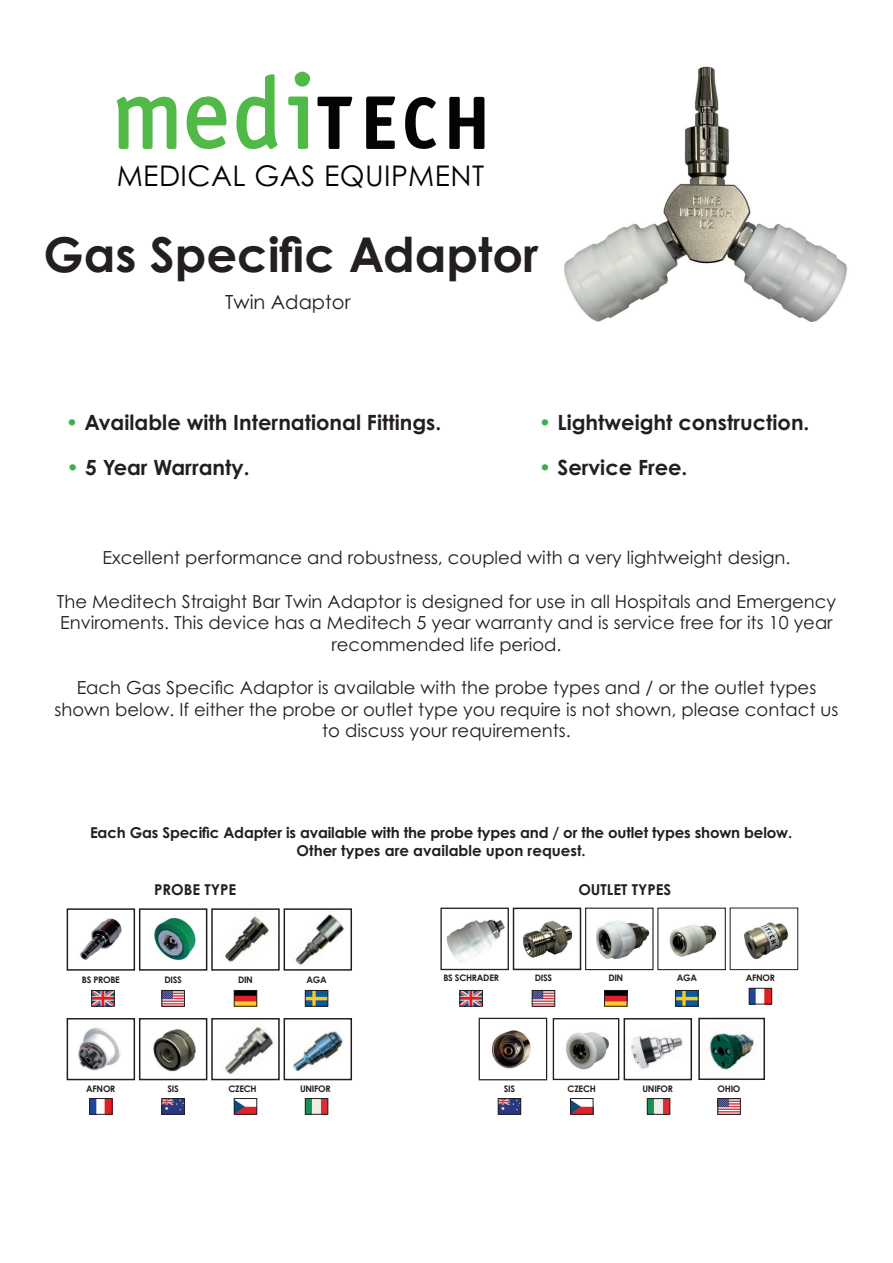
<style>
.page{position:relative;width:893px;height:1263px;background:#fff}
.page>*{position:absolute;margin:0;border:0;box-sizing:border-box;transform-origin:0 0}
.t1{font:89.1px "medi TECH";color:#51b948}
.t2{font:700 48px "Century Gothic Pro";color:#231f20}
.t3{font:28.5px "Century Gothic Pro";letter-spacing:.015em;color:#040503}
.t4{font:700 21px "Century Gothic Pro";color:#231f20}
.t5{font:19.5px "Century Gothic Pro";color:#231f20}
.t6{font:18px/21.6px "Century Gothic Pro";color:#231f20;text-align:center}
.t7{font:700 15px/18px "Century Gothic Pro";letter-spacing:-.01em;color:#231f20;text-align:center}
.t8{font:700 9px "Century Gothic Pro";letter-spacing:-.03em;color:#231f20}
.s1{color:#040503}
.s2{color:#40ae49}
</style>
<div class="page">
<img style="left:80px;top:918px;width:42px;height:42px">
<div style="left:67px;top:908px;width:68px;height:63px;border:2px solid #231f20"></div>
<img style="left:154px;top:917px;width:42px;height:44px">
<div style="left:139px;top:908px;width:68px;height:63px;border:2px solid #231f20"></div>
<img style="left:224px;top:916px;width:45px;height:46px">
<div style="left:211px;top:908px;width:69px;height:63px;border:2px solid #231f20"></div>
<img style="left:295px;top:914px;width:49px;height:51px">
<div style="left:284px;top:908px;width:68px;height:63px;border:2px solid #231f20"></div>
<img style="left:78px;top:1027px;width:43px;height:44px">
<div style="left:67px;top:1018px;width:68px;height:62px;border:2px solid #231f20"></div>
<img style="left:153px;top:1029px;width:43px;height:43px">
<div style="left:139px;top:1018px;width:68px;height:62px;border:2px solid #231f20"></div>
<img style="left:224px;top:1027px;width:50px;height:48px">
<div style="left:211px;top:1018px;width:69px;height:62px;border:2px solid #231f20"></div>
<img style="left:293px;top:1031px;width:50px;height:41px">
<div style="left:284px;top:1018px;width:68px;height:62px;border:2px solid #231f20"></div>
<img style="left:93px;top:992px;width:19px;height:12px">
<div style="left:91px;top:990px;width:23px;height:16px;border:1px solid #231f20"></div>
<img style="left:164px;top:992px;width:19px;height:12px">
<div style="left:162px;top:990px;width:23px;height:16px;border:1px solid #231f20"></div>
<img style="left:236px;top:992px;width:19px;height:12px">
<div style="left:234px;top:990px;width:23px;height:16px;border:1px solid #231f20"></div>
<img style="left:307px;top:992px;width:19px;height:12px">
<div style="left:305px;top:990px;width:23px;height:16px;border:1px solid #231f20"></div>
<img style="left:91px;top:1100px;width:19px;height:12px">
<div style="left:89px;top:1098px;width:23px;height:16px;border:1px solid #231f20"></div>
<img style="left:164px;top:1100px;width:19px;height:12px">
<div style="left:162px;top:1098px;width:23px;height:16px;border:1px solid #231f20"></div>
<img style="left:236px;top:1100px;width:19px;height:12px">
<div style="left:234px;top:1098px;width:23px;height:16px;border:1px solid #231f20"></div>
<img style="left:307px;top:1100px;width:19px;height:12px">
<div style="left:305px;top:1098px;width:23px;height:16px;border:1px solid #231f20"></div>
<img style="left:743px;top:922px;width:46px;height:38px">
<div style="left:730px;top:907px;width:68px;height:63px;border:1px solid #231f20"></div>
<img style="left:566px;top:1032px;width:43px;height:38px">
<div style="left:553px;top:1018px;width:66px;height:62px;border:1px solid #231f20"></div>
<img style="left:491px;top:1030px;width:40px;height:39px">
<div style="left:479px;top:1018px;width:68px;height:62px;border:1px solid #231f20"></div>
<img style="left:669px;top:924px;width:47px;height:33px">
<div style="left:657px;top:907px;width:69px;height:63px;border:1px solid #231f20"></div>
<img style="left:596px;top:920px;width:54px;height:40px">
<div style="left:585px;top:907px;width:68px;height:63px;border:1px solid #231f20"></div>
<img style="left:522px;top:920px;width:51px;height:38px">
<div style="left:513px;top:907px;width:68px;height:63px;border:1px solid #231f20"></div>
<img style="left:446px;top:919px;width:59px;height:44px">
<div style="left:440px;top:907px;width:69px;height:63px;border:1px solid #231f20"></div>
<img style="left:631px;top:1036px;width:52px;height:33px">
<div style="left:624px;top:1018px;width:68px;height:62px;border:2px solid #231f20"></div>
<img style="left:462px;top:992px;width:19px;height:12px">
<div style="left:460px;top:990px;width:23px;height:16px;border:1px solid #231f20"></div>
<img style="left:534px;top:992px;width:19px;height:12px">
<div style="left:532px;top:990px;width:23px;height:16px;border:1px solid #231f20"></div>
<img style="left:606px;top:992px;width:19px;height:12px">
<div style="left:604px;top:990px;width:23px;height:16px;border:1px solid #231f20"></div>
<img style="left:677px;top:992px;width:19px;height:12px">
<div style="left:675px;top:990px;width:23px;height:16px;border:1px solid #231f20"></div>
<img style="left:751px;top:990px;width:19px;height:12px">
<div style="left:749px;top:988px;width:23px;height:16px;border:1px solid #231f20"></div>
<img style="left:500px;top:1100px;width:19px;height:12px">
<div style="left:498px;top:1098px;width:23px;height:16px;border:1px solid #231f20"></div>
<img style="left:572px;top:1100px;width:19px;height:12px">
<div style="left:570px;top:1098px;width:23px;height:16px;border:1px solid #231f20"></div>
<img style="left:649px;top:1100px;width:19px;height:12px">
<div style="left:647px;top:1098px;width:23px;height:16px;border:1px solid #231f20"></div>
<img style="left:709px;top:1033px;width:45px;height:37px">
<div style="left:698px;top:1018px;width:67px;height:62px;border:2px solid #231f20"></div>
<img style="left:720px;top:1100px;width:18px;height:12px">
<div style="left:718px;top:1098px;width:22px;height:16px;border:1px solid #231f20"></div>
<img style="left:564px;top:66px;width:283px;height:256px">
<h1 class="t1" style="left:111px;top:72px;width:382px">medi<span class="s1">TECH</span></h1>
<h3 class="t3" style="left:117px;top:158px;width:369px">MEDICAL GAS EQUIPMENT</h3>
<h2 class="t2" style="left:43px;top:225px;width:497px">Gas Specific Adaptor</h2>
<p class="t5" style="left:225px;top:290px;width:127px">Twin Adaptor</p>
<p class="t4" style="left:66px;top:409px;width:377px"><span class="s2">•</span> Available with International Fittings.</p>
<p class="t4" style="left:539px;top:409px;width:272px"><span class="s2">•</span> Lightweight construction.</p>
<p class="t4" style="left:67px;top:454px;width:184px"><span class="s2">•</span> 5 Year Warranty.</p>
<p class="t4" style="left:539px;top:454px;width:150px"><span class="s2">•</span> Service Free.</p>
<p class="t6" style="left:103px;top:547px;width:689px">Excellent performance and robustness, coupled with a very lightweight design.</p>
<p class="t6" style="left:57px;top:590px;width:781px">The Meditech Straight Bar Twin Adaptor is designed for use in all Hospitals and Emergency<br>Enviroments. This device has a Meditech 5 year warranty and is service free for its 10 year recommended life period.</p>
<p class="t6" style="left:55px;top:676px;width:785px">Each Gas Specific Adaptor is available with the probe types and / or the outlet types shown below. If either the probe or outlet type you require is not shown, please contact us to discuss your requirements.</p>
<p class="t7" style="left:90px;top:823px;width:704px">Each Gas Specific Adapter is available with the probe types and / or the outlet types shown below.<br>Other types are available upon request.</p>
<p class="t7" style="left:154px;top:880px;width:84px">PROBE TYPE</p>
<p class="t7" style="left:578px;top:880px;width:94px">OUTLET TYPES</p>
<p class="t8" style="left:82px;top:974px;width:40px">BS PROBE</p>
<p class="t8" style="left:164px;top:974px;width:19px">DISS</p>
<p class="t8" style="left:238px;top:974px;width:16px">DIN</p>
<p class="t8" style="left:306px;top:974px;width:22px">AGA</p>
<p class="t8" style="left:443px;top:972px;width:57px">BS SCHRADER</p>
<p class="t8" style="left:535px;top:972px;width:19px">DISS</p>
<p class="t8" style="left:608px;top:972px;width:16px">DIN</p>
<p class="t8" style="left:677px;top:972px;width:22px">AGA</p>
<p class="t8" style="left:746px;top:972px;width:31px">AFNOR</p>
<p class="t8" style="left:86px;top:1083px;width:31px">AFNOR</p>
<p class="t8" style="left:167px;top:1083px;width:13px">SIS</p>
<p class="t8" style="left:228px;top:1083px;width:30px">CZECH</p>
<p class="t8" style="left:300px;top:1083px;width:32px">UNIFOR</p>
<p class="t8" style="left:504px;top:1083px;width:13px">SIS</p>
<p class="t8" style="left:568px;top:1083px;width:30px">CZECH</p>
<p class="t8" style="left:718px;top:1083px;width:24px">OHIO</p>
<p class="t8" style="left:642px;top:1083px;width:32px">UNIFOR</p>
</div>
